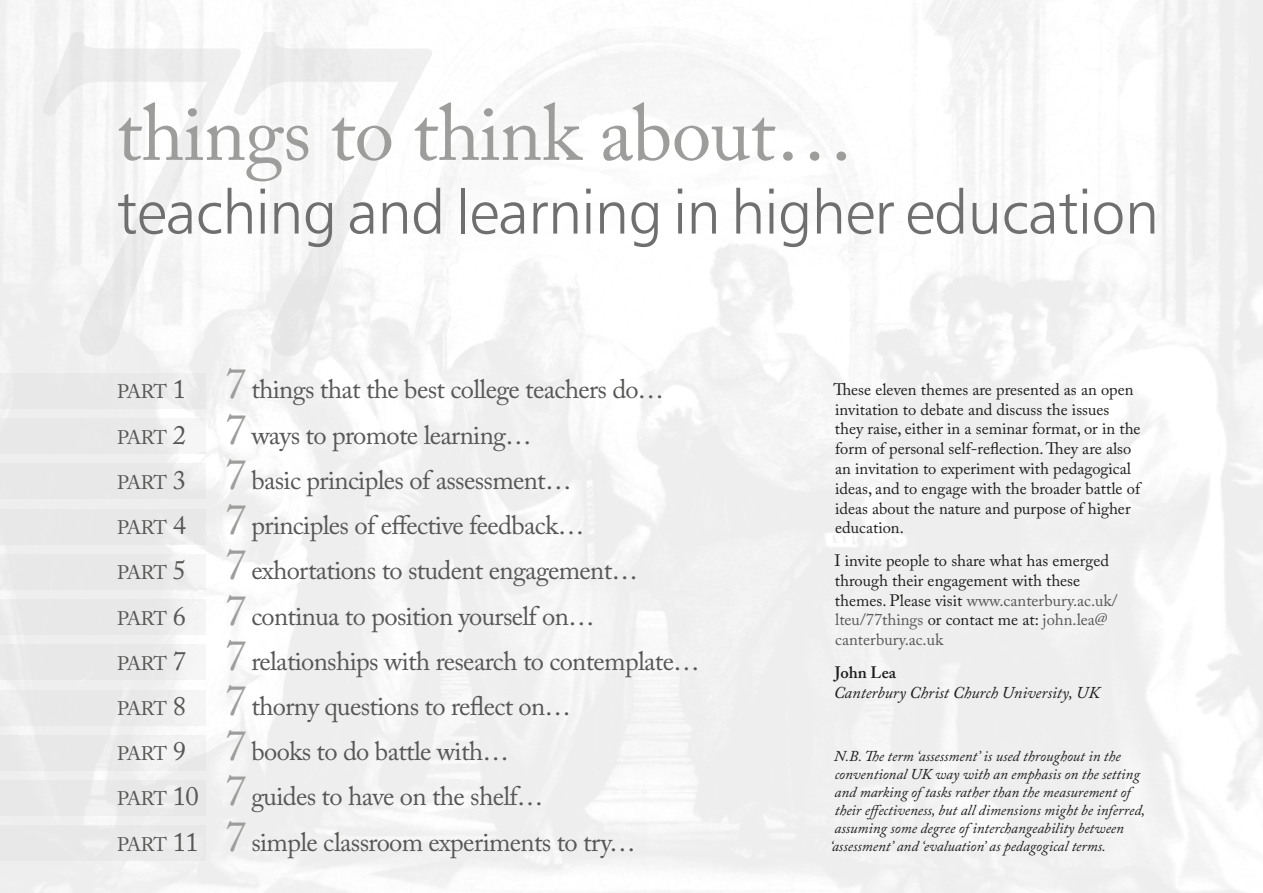
<style>
.page{position:relative;width:1263px;height:893px;background:#fff}
.page>*{position:absolute;margin:0;border:0;box-sizing:border-box;transform-origin:0 0}
.t1{font:79.5px "Adobe Caslon Pro";letter-spacing:-.01em;color:#9d9d9c}
.t2{font:61.5px "Humanist 777 BT Light B";letter-spacing:-.01em;color:#706f6f}
.t3{font:26.55px/45.3px "Adobe Caslon Pro";letter-spacing:-.025em;color:#575756}
.t4{font:16.5px/19.8px "Adobe Caslon Pro";color:#1d1d1b}
.t5{font:italic 16.5px "Adobe Caslon Pro";color:#1d1d1b}
.t6{font:600 16.5px "Adobe Caslon Pro";color:#1d1d1b}
.t7{font:italic 15px "Adobe Caslon Pro";color:#1d1d1b}
.s1{font-size:79.95px}
.s2{font-size:19.5px}
.s3{font-size:42.6px;color:#9d9d9c}
.s4{color:#575756}
</style>
<div class="page">
<svg style="left:42px;top:32px;width:390px;height:324px;fill:#f6f6f6"></svg>
<div style="left:0;top:373px;width:205px;height:35px;background:#e8e8e8"></div>
<div style="left:0;top:418px;width:205px;height:36px;background:linear-gradient(to right,#e5e5e5,#f1f1f1)"></div>
<div style="left:0;top:463px;width:205px;height:36px;background:#e8e8e8"></div>
<div style="left:0;top:509px;width:205px;height:35px;background:#e8e8e8"></div>
<div style="left:0;top:554px;width:205px;height:35px;background:linear-gradient(to right,#e6e6e6,#ededed)"></div>
<div style="left:0;top:599px;width:205px;height:36px;background:#e8e8e8"></div>
<div style="left:0;top:645px;width:205px;height:35px;background:linear-gradient(to right,#e6e6e6,#eee)"></div>
<div style="left:0;top:690px;width:205px;height:35px;background:#e9e9e9"></div>
<div style="left:0;top:735px;width:205px;height:35px;background:#e9e9e9"></div>
<div style="left:0;top:780px;width:205px;height:36px;background:#e8e8e8"></div>
<div style="left:0;top:826px;width:205px;height:35px;background:#e9e9e9"></div>
<h1 class="t1" style="left:117px;top:86px;width:739px">things to think about<span class="s1">…</span></h1>
<h2 class="t2" style="left:117px;top:174px;width:1044px">teaching and learning in higher education</h2>
<p class="t3" style="left:117px;top:366px;width:584px"><span class="s2">PART</span> 1 <span class="s3">7</span> things that the best college teachers do… <span class="s2">PART</span> 2 <span class="s3">7</span> ways to promote learning…<br><span class="s2">PART</span> 3 <span class="s3">7</span> basic principles of assessment…<br><span class="s2">PART</span> 4 <span class="s3">7</span> principles of effective feedback…<br><span class="s2">PART</span> 5 <span class="s3">7</span> exhortations to student engagement…<br><span class="s2">PART</span> 6 <span class="s3">7</span> continua to position yourself on…<br><span class="s2">PART</span> 7 <span class="s3">7</span> relationships with research to contemplate… <span class="s2">PART</span> 8 <span class="s3">7</span> thorny questions to reflect on…<br><span class="s2">PART</span> 9 <span class="s3">7</span> books to do battle with…<br><span class="s2">PART</span> 10 <span class="s3">7</span> guides to have on the shelf…<br><span class="s2">PART</span> 11 <span class="s3">7</span> simple classroom experiments to try…</p>
<p class="t4" style="left:833px;top:379px;width:309px">These eleven themes are presented as an open invitation to debate and discuss the issues<br>they raise, either in a seminar format, or in the form of personal self-reflection. They are also an invitation to experiment with pedagogical ideas, and to engage with the broader battle of ideas about the nature and purpose of higher education.</p>
<p class="t4" style="left:834px;top:550px;width:284px">I invite people to share what has emerged through their engagement with these themes. Please visit <span class="s4">www.canterbury.ac.uk/ lteu/77things</span> or contact me at: <span class="s4">john.lea@ canterbury.ac.uk</span></p>
<p class="t6" style="left:835px;top:662px;width:63px">John Lea</p>
<p class="t5" style="left:834px;top:682px;width:267px">Canterbury Christ Church University, UK</p>
<p class="t7" style="left:834px;top:747px;width:288px">N.B. The term ‘assessment’ is used throughout in the</p>
<p class="t7" style="left:835px;top:765px;width:307px">conventional UK way with an emphasis on the setting</p>
<p class="t7" style="left:834px;top:783px;width:298px">and marking of tasks rather than the measurement of</p>
<p class="t7" style="left:835px;top:801px;width:312px">their effectiveness, but all dimensions might be inferred,</p>
<p class="t7" style="left:834px;top:819px;width:291px">assuming some degree of interchangeability between</p>
<p class="t7" style="left:830px;top:837px;width:277px">‘assessment’ and ‘evaluation’ as pedagogical terms.</p>
</div>
